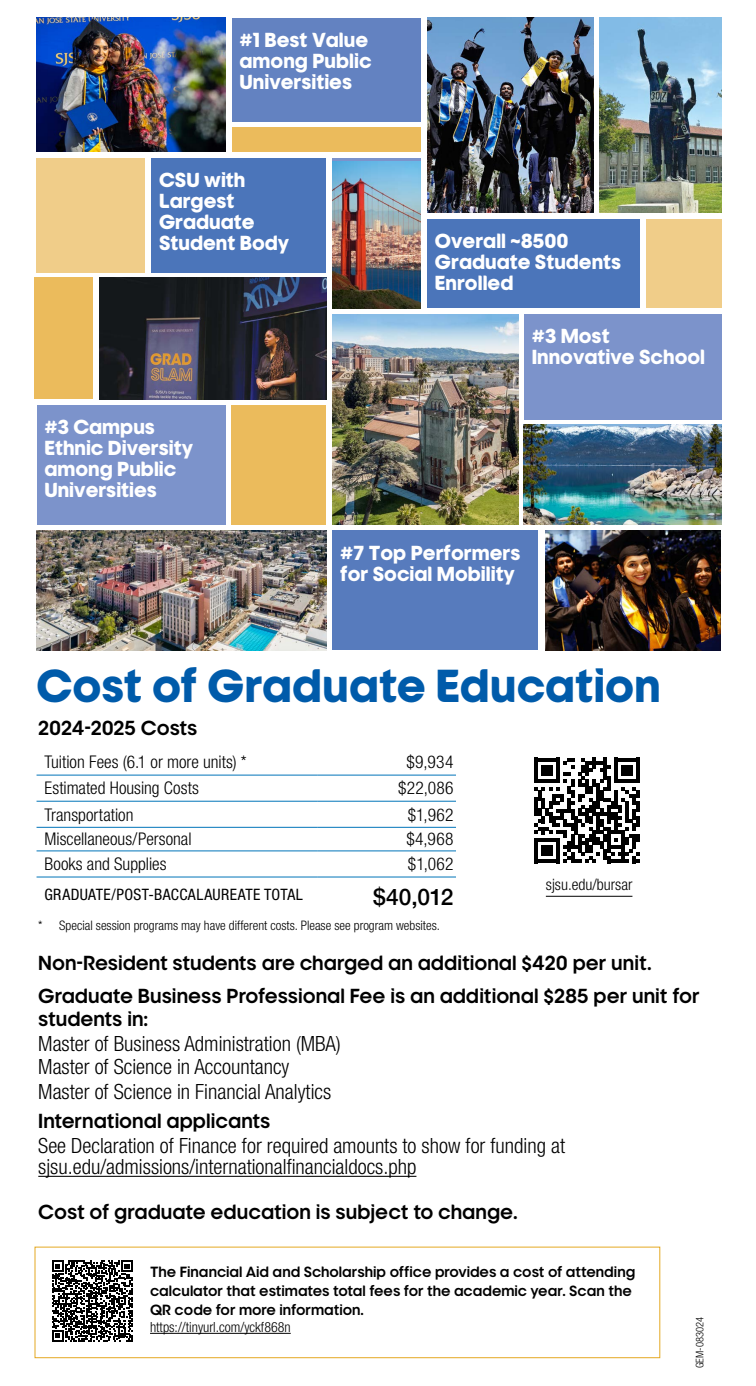
<style>
.page{position:relative;width:756px;height:1386px;background:#fff}
.page>*{position:absolute;margin:0;border:0;box-sizing:border-box;transform-origin:0 0}
.t1{font:700 43.75px "SJSU Pride D";letter-spacing:.005em;color:#005baa}
.t2{font:500 22.75px "Helvetica Neue";color:#000}
.t3{font:300 condensed 21px/22.8px "Helvetica Neue LT Pro";color:#000}
.t4{font:700 19.25px/21px "SJSU Pride D";color:#fff}
.t5{font:19.25px/33.2px "SJSU Pride D";color:#000}
.t6{font:300 condensed 17.5px "Helvetica Neue LT Pro";color:#000}
.t7{font:condensed 15.75px "Helvetica Neue LT Pro";letter-spacing:.025em;color:#000}
.t8{font:300 condensed 15.75px "Helvetica Neue LT Pro";color:#000}
.t9{font:14px/19.2px "SJSU Pride D";color:#000}
.t10{font:300 condensed 14px "Helvetica Neue LT Pro";color:#000}
.t11{font:300 condensed 13.12px "Helvetica Neue LT Pro";color:#000}
.t12{font:300 condensed 10.5px "Helvetica Neue LT Pro";color:#000}
</style>
<div class="page">
<div style="left:34px;top:277px;width:59px;height:122px;background:#ebbb5c"></div>
<div style="left:232px;top:18px;width:189px;height:103px;background:#6382c1"></div>
<img style="left:37px;top:18px;width:188px;height:134px">
<img style="left:99px;top:277px;width:228px;height:122px">
<div style="left:332px;top:531px;width:206px;height:119px;background:#577bbd"></div>
<div style="left:37px;top:158px;width:108px;height:115px;background:#f0cd89"></div>
<div style="left:37px;top:405px;width:188px;height:119px;background:#7c93cb"></div>
<img style="left:546px;top:531px;width:174px;height:119px">
<div style="left:232px;top:405px;width:94px;height:119px;background:#ebbb5c"></div>
<div style="left:646px;top:219px;width:76px;height:89px;background:#f0cd89"></div>
<img style="left:600px;top:18px;width:122px;height:195px">
<img style="left:332px;top:314px;width:186px;height:210px">
<div style="left:332px;top:158px;width:89px;height:150px;background:linear-gradient(to right,#7c93cb,#7c93cb)"></div>
<img style="left:332px;top:162px;width:89px;height:146px">
<hr style="left:38px;top:1176px;width:378px;height:1px;background:#000">
<hr style="left:37px;top:775px;width:281px;height:1px;background:#0074b9">
<hr style="left:37px;top:801px;width:281px;height:1px;background:#0074b9">
<hr style="left:37px;top:827px;width:281px;height:1px;background:#0074b9">
<hr style="left:37px;top:851px;width:281px;height:1px;background:#0074b9">
<hr style="left:37px;top:877px;width:281px;height:1px;background:#0074b9">
<hr style="left:318px;top:775px;width:138px;height:1px;background:#0074b9">
<hr style="left:318px;top:801px;width:138px;height:1px;background:#0074b9">
<hr style="left:318px;top:827px;width:138px;height:1px;background:#0074b9">
<hr style="left:318px;top:851px;width:138px;height:1px;background:#0074b9">
<hr style="left:318px;top:877px;width:138px;height:1px;background:#0074b9">
<img style="left:427px;top:18px;width:167px;height:195px">
<img style="left:524px;top:425px;width:198px;height:99px">
<img style="left:37px;top:531px;width:289px;height:119px">
<svg style="left:534px;top:758px;width:106px;height:105px"></svg>
<hr style="left:546px;top:896px;width:86px;height:1px;background:#000">
<div style="left:524px;top:314px;width:198px;height:105px;background:#7c93cb"></div>
<div style="left:151px;top:158px;width:175px;height:115px;background:#4b75ba"></div>
<div style="left:232px;top:128px;width:189px;height:24px;background:#ebbb5c"></div>
<div style="left:427px;top:219px;width:213px;height:89px;background:#4b75ba"></div>
<svg style="left:52px;top:1260px;width:81px;height:81px"></svg>
<hr style="left:150px;top:1333px;width:141px;height:1px;background:#000">
<div style="left:35px;top:1247px;width:625px;height:111px;border:1px solid #e5a923"></div>
<p class="t4" style="left:240px;top:31px;width:134px">#1 Best Value among Public<br>Universities</p>
<p class="t4" style="left:159px;top:171px;width:132px">CSU with<br>Largest<br>Graduate<br>Student Body</p>
<p class="t4" style="left:44px;top:418px;width:150px">#3 Campus<br>Ethnic Diversity among Public<br>Universities</p>
<p class="t4" style="left:435px;top:232px;width:188px">Overall ~8500<br>Graduate Students<br>Enrolled</p>
<p class="t4" style="left:532px;top:327px;width:175px">#3 Most<br>Innovative School</p>
<p class="t4" style="left:340px;top:543px;width:182px">#7 Top Performers for Social Mobility</p>
<h1 class="t1" style="left:37px;top:659px;width:626px">Cost of Graduate Education</h1>
<p class="t5" style="left:38px;top:712px;width:161px">2024-2025 Costs</p>
<p class="t6" style="left:44px;top:752px;width:204px">Tuition Fees (6.1 or more units) *</p>
<p class="t6" style="left:407px;top:752px;width:48px">$9,934</p>
<p class="t6" style="left:44px;top:778px;width:156px">Estimated Housing Costs</p>
<p class="t6" style="left:398px;top:778px;width:57px">$22,086</p>
<p class="t6" style="left:44px;top:804px;width:91px">Transportation</p>
<p class="t6" style="left:408px;top:804px;width:47px">$1,962</p>
<p class="t6" style="left:44px;top:829px;width:149px">Miscellaneous/Personal</p>
<p class="t6" style="left:406px;top:829px;width:49px">$4,968</p>
<p class="t6" style="left:44px;top:854px;width:124px">Books and Supplies</p>
<p class="t6" style="left:408px;top:854px;width:47px">$1,062</p>
<p class="t7" style="left:44px;top:885px;width:260px">GRADUATE/POST-BACCALAUREATE TOTAL</p>
<p class="t2" style="left:373px;top:879px;width:82px">$40,012</p>
<p class="t11" style="left:38px;top:918px;width:403px">* Special session programs may have different costs. Please see program websites.</p>
<p class="t5" style="left:38px;top:947px;width:663px">Non-Resident students are charged an additional $420 per unit.<br>Graduate Business Professional Fee is an additional $285 per unit for</p>
<p class="t5" style="left:38px;top:1003px;width:112px">students in:</p>
<p class="t3" style="left:38px;top:1032px;width:304px">Master of Business Administration (MBA)<br>Master of Science in Accountancy</p>
<p class="t3" style="left:38px;top:1080px;width:294px">Master of Science in Financial Analytics</p>
<p class="t5" style="left:38px;top:1105px;width:234px">International applicants</p>
<p class="t3" style="left:38px;top:1135px;width:528px;line-height:21px">See Declaration of Finance for required amounts to show for funding at sjsu.edu/admissions/internationalfinancialdocs.php</p>
<p class="t5" style="left:38px;top:1196px;width:481px">Cost of graduate education is subject to change.</p>
<p class="t8" style="left:546px;top:876px;width:88px">sjsu.edu/bursar</p>
<p class="t9" style="left:150px;top:1263px;width:487px">The Financial Aid and Scholarship office provides a cost of attending calculator that estimates total fees for the academic year. Scan the<br>QR code for more information.</p>
<p class="t10" style="left:150px;top:1319px;width:142px">https://tinyurl.com/yckf868n</p>
<p class="t12" style="left:694px;top:1368px;width:53px;rotate:-90deg">GEM-083024</p>
</div>
